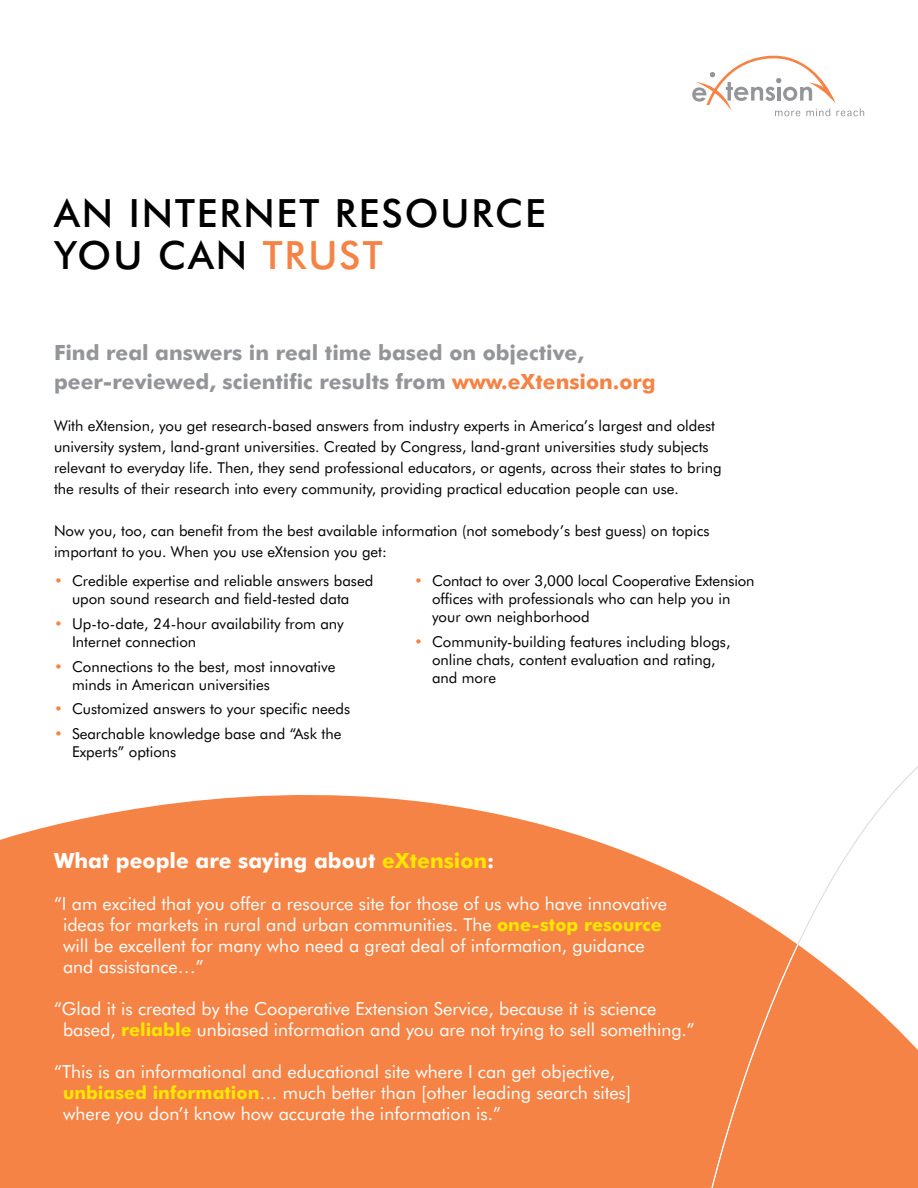
<style>
.page{position:relative;width:918px;height:1188px;background:#fff}
.page>*{position:absolute;margin:0;border:0;box-sizing:border-box;transform-origin:0 0}
.t1{font:500 39px/42px "Futura BT";letter-spacing:.05em;color:#000}
.t2{font:700 21px/28.5px "Futura BT";color:#939598}
.t3{font:700 21px "Futura BT";color:#fff}
.t4{font:18px/21px "Futura BT";color:#fff}
.t5{font:15px/18px "Futura BT";color:#000}
.s1{color:#f58345}
.s2{color:#ffe600}
.s3{font-weight:700;color:#ffe600}
</style>
<div class="page">
<div style="left:0;top:795px;width:704px;height:393px;background:#f58345"></div>
<svg style="left:704px;top:766px;width:214px;height:422px"></svg>
<svg style="left:692px;top:56px;width:172px;height:60px"></svg>
<div style="left:704px;top:943px;width:95px;height:245px;background:#f58345"></div>
<h1 class="t1" style="left:54px;top:192px;width:493px">AN INTERNET RESOURCE<br>YOU CAN <span class="s1">TRUST</span></h1>
<h2 class="t2" style="left:54px;top:338px;width:603px">Find real answers in real time based on objective, peer-reviewed, scientific results from <span class="s1">www.eXtension.org</span></h2>
<p class="t5" style="left:54px;top:416px;width:669px;line-height:21px">With eXtension, you get research-based answers from industry experts in America’s largest and oldest university system, land-grant universities. Created by Congress, land-grant universities study subjects relevant to everyday life. Then, they send professional educators, or agents, across their states to bring the results of their research into every community, providing practical education people can use.</p>
<p class="t5" style="left:54px;top:521px;width:657px;line-height:21px">Now you, too, can benefit from the best available information (not somebody’s best guess) on topics important to you. When you use eXtension you get:</p>
<p class="t5" style="left:54px;top:572px;width:321px;text-align:center"><span class="s1">•</span> Credible expertise and reliable answers based upon sound research and field-tested data</p>
<p class="t5" style="left:72px;top:614px;width:273px;text-indent:-18px"><span class="s1">•</span> Up-to-date, 24-hour availability from any<br>Internet connection</p>
<p class="t5" style="left:72px;top:657px;width:265px;text-indent:-18px"><span class="s1">•</span> Connections to the best, most innovative minds in American universities</p>
<p class="t5" style="left:54px;top:700px;width:298px"><span class="s1">•</span> Customized answers to your specific needs</p>
<p class="t5" style="left:72px;top:725px;width:271px;text-indent:-18px"><span class="s1">•</span> Searchable knowledge base and “Ask the<br>Experts” options</p>
<p class="t5" style="left:432px;top:572px;width:324px;text-indent:-18px"><span class="s1">•</span> Contact to over 3,000 local Cooperative Extension offices with professionals who can help you in your own neighborhood</p>
<p class="t5" style="left:432px;top:632px;width:300px;text-indent:-18px"><span class="s1">•</span> Community-building features including blogs, online chats, content evaluation and rating, and more</p>
<h2 class="t3" style="left:54px;top:848px;width:442px">What people are saying about <span class="s2">eXtension</span>:</h2>
<p class="t4" style="left:63px;top:893px;width:606px;text-indent:-9px">“I am excited that you offer a resource site for those of us who have innovative ideas for markets in rural and urban communities. The <span class="s3">one-stop resource </span>will be excellent for many who need a great deal of information, guidance and assistance…”</p>
<p class="t4" style="left:63px;top:998px;width:633px;text-indent:-9px">“Glad it is created by the Cooperative Extension Service, because it is science based, <span class="s3">reliable</span> unbiased information and you are not trying to sell something.”</p>
<p class="t4" style="left:63px;top:1061px;width:570px;text-indent:-9px">“This is an informational and educational site where I can get objective, <span class="s3">unbiased information</span>… much better than [other leading search sites] where you don’t know how accurate the information is.”</p>
</div>
